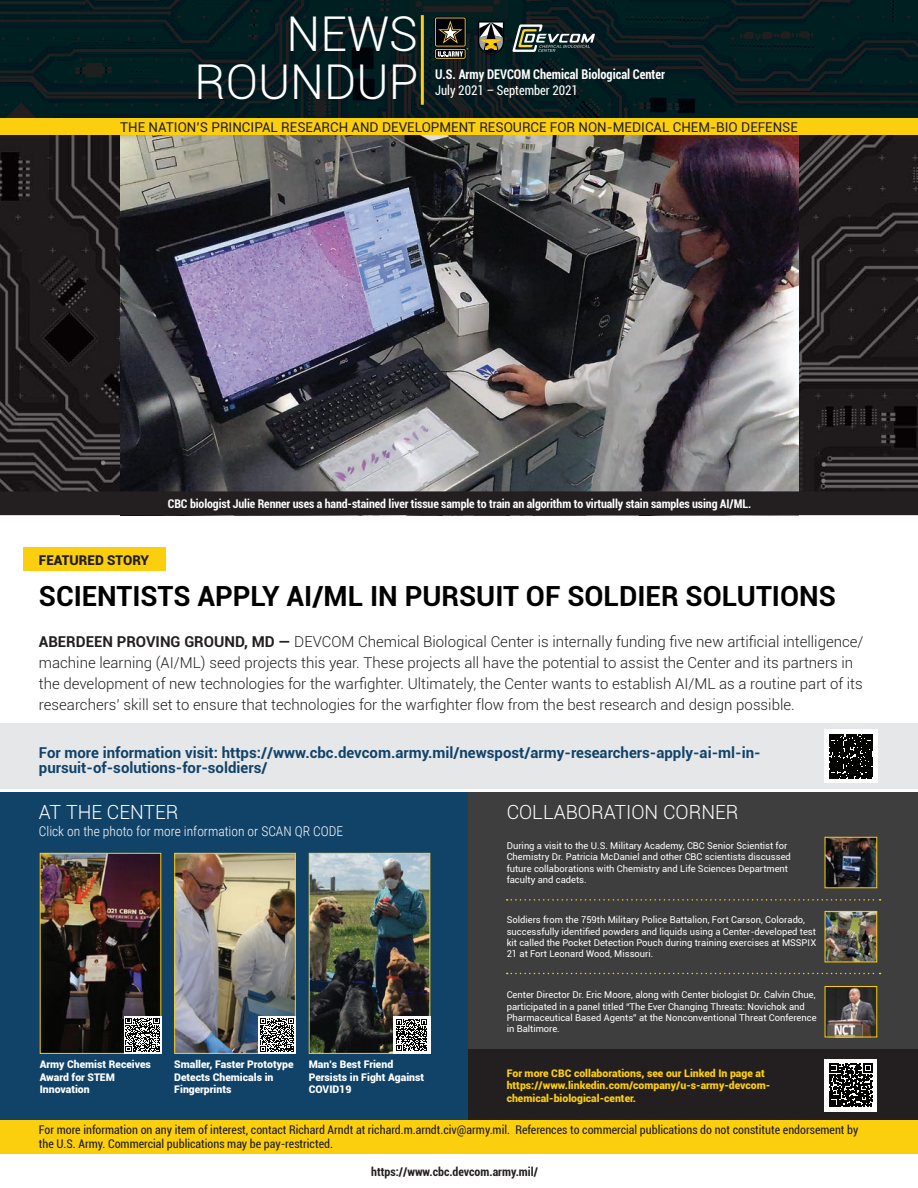
<style>
.page{position:relative;width:918px;height:1188px;background:#fff}
.page>*{position:absolute;margin:0;border:0;box-sizing:border-box;transform-origin:0 0}
.t1{font:300 48px/48px "Roboto";color:#fff;text-align:right}
.t2{font:700 27.75px "Roboto";color:#000}
.t3{font:300 19.5px "Roboto";color:#fff}
.t4{font:300 15px/21px "Roboto";color:#231f20}
.t5{font:700 15px/15px "Roboto";color:#114369}
.t6{font:13.5px "Roboto";color:#231f20}
.t7{font:300 13.5px "Roboto Condensed";color:#fff}
.t8{font:900 13.5px "Roboto";color:#231f20}
.t9{font:700 condensed 13.35px "Roboto";color:#fff;scale:.93 1}
.t10{font:condensed 13.35px "Roboto";color:#fff;scale:.93 1}
.t11{font:condensed 12px/14.4px "Roboto";color:#231f20}
.t12{font:700 condensed 12px "Roboto";letter-spacing:-.01em;color:#fff}
.t13{font:700 condensed 12px "Roboto";color:#231f20}
.t14{font:900 10.5px/12.6px "Roboto";color:#fff}
.t15{font:900 10.5px/12.6px "Roboto";color:#fccf0e}
.t16{font:9.3px/11.2px "Roboto";color:#fff}
.s1{font-weight:700}
</style>
<div class="page">
<div style="left:0;top:724px;width:918px;height:65px;background:#e6e7e9"></div>
<div style="left:23px;top:547px;width:143px;height:24px;background:#fccf0e"></div>
<div style="left:0;top:792px;width:468px;height:367px;background:#114369"></div>
<div style="left:469px;top:792px;width:449px;height:367px;background:#3e3e3e"></div>
<div style="left:469px;top:1049px;width:449px;height:139px;background:#231f20"></div>
<img style="left:42px;top:855px;width:117px;height:197px">
<div style="left:40px;top:853px;width:121px;height:201px;border:1px solid #fccf0e"></div>
<div style="left:124px;top:1016px;width:37px;height:38px;background:#fff"></div>
<svg style="left:125px;top:1018px;width:35px;height:34px"></svg>
<img style="left:176px;top:855px;width:118px;height:197px">
<div style="left:174px;top:853px;width:122px;height:201px;border:1px solid #fccf0e"></div>
<div style="left:258px;top:1016px;width:38px;height:38px;background:#fff"></div>
<svg style="left:260px;top:1018px;width:34px;height:34px"></svg>
<div style="left:824px;top:730px;width:54px;height:53px;background:#fff"></div>
<svg style="left:829px;top:735px;width:44px;height:43px;background:#1b1c1a"></svg>
<div style="left:0;top:1120px;width:918px;height:35px;background:#fccf0e"></div>
<div style="left:0;top:1155px;width:918px;height:33px;background:#fff"></div>
<img style="left:311px;top:855px;width:117px;height:197px">
<div style="left:309px;top:853px;width:121px;height:201px;border:1px solid #fccf0e"></div>
<div style="left:393px;top:1016px;width:37px;height:38px;background:#fff"></div>
<svg style="left:396px;top:1019px;width:31px;height:32px"></svg>
<svg style="left:0;top:136px;width:918px;height:355px;background:#242021"></svg>
<img style="left:121px;top:136px;width:678px;height:355px">
<svg style="left:0;top:0;width:918px;height:119px;background:#071e1f"></svg>
<div style="left:0;top:119px;width:918px;height:16px;background:#fccf0e"></div>
<svg style="left:434px;top:48px;width:32px;height:12px"></svg>
<svg style="left:434px;top:17px;width:32px;height:30px"></svg>
<svg style="left:435px;top:18px;width:33px;height:41px"></svg>
<svg style="left:478px;top:21px;width:26px;height:34px"></svg>
<svg style="left:512px;top:24px;width:83px;height:28px;background:#4c5a55"></svg>
<hr style="left:421px;top:15px;width:3px;height:90px;background:#fccf0e">
<div style="left:0;top:491px;width:918px;height:24px;background:#231f20"></div>
<svg style="left:507px;top:899px;width:374px;height:2px"></svg>
<svg style="left:507px;top:973px;width:374px;height:1px"></svg>
<img style="left:827px;top:839px;width:48px;height:47px">
<div style="left:825px;top:837px;width:52px;height:51px;border:1px solid #fccf0e"></div>
<img style="left:827px;top:913px;width:48px;height:47px">
<div style="left:825px;top:911px;width:52px;height:51px;border:1px solid #fccf0e"></div>
<img style="left:827px;top:988px;width:48px;height:47px">
<div style="left:825px;top:986px;width:52px;height:51px;border:1px solid #fccf0e"></div>
<div style="left:825px;top:1059px;width:52px;height:53px;background:#fff"></div>
<svg style="left:829px;top:1063px;width:43px;height:44px"></svg>
<p class="t1" style="left:194px;top:8px;width:225px">NEWS<br>ROUNDUP</p>
<p class="t9" style="left:435px;top:65px;width:249px">U.S. Army DEVCOM Chemical Biological Center</p>
<p class="t10" style="left:435px;top:81px;width:155px">July 2021 – September 2021</p>
<p class="t6" style="left:120px;top:118px;width:679px">THE NATION’S PRINCIPAL RESEARCH AND DEVELOPMENT RESOURCE FOR NON-MEDICAL CHEM-BIO DEFENSE</p>
<p class="t12" style="left:168px;top:495px;width:585px">CBC biologist Julie Renner uses a hand-stained liver tissue sample to train an algorithm to virtually stain samples using AI/ML.</p>
<p class="t8" style="left:39px;top:550px;width:112px">FEATURED STORY</p>
<p class="t2" style="left:39px;top:576px;width:799px">SCIENTISTS APPLY AI/ML IN PURSUIT OF SOLDIER SOLUTIONS</p>
<p class="t4" style="left:39px;top:630px;width:826px"><span class="s1">ABERDEEN PROVING GROUND, MD —</span> DEVCOM Chemical Biological Center is internally funding five new artificial intelligence/ machine learning (AI/ML) seed projects this year. These projects all have the potential to assist the Center and its partners in the development of new technologies for the warfighter. Ultimately, the Center wants to establish AI/ML as a routine part of its researchers’ skill set to ensure that technologies for the warfighter flow from the best research and design possible.</p>
<p class="t5" style="left:39px;top:744px;width:723px">For more information visit: https://www.cbc.devcom.army.mil/newspost/army-researchers-apply-ai-ml-in&shy;pursuit-of-solutions-for-soldiers/</p>
<p class="t3" style="left:39px;top:799px;width:141px">AT THE CENTER</p>
<p class="t7" style="left:39px;top:821px;width:306px">Click on the photo for more information or SCAN QR CODE</p>
<p class="t3" style="left:507px;top:799px;width:233px">COLLABORATION CORNER</p>
<p class="t16" style="left:507px;top:840px;width:286px">During a visit to the U.S. Military Academy, CBC Senior Scientist for Chemistry Dr. Patricia McDaniel and other CBC scientists discussed future collaborations with Chemistry and Life Sciences Department faculty and cadets.</p>
<p class="t16" style="left:507px;top:914px;width:311px">Soldiers from the 759th Military Police Battalion, Fort Carson, Colorado, successfully identified powders and liquids using a Center-developed test kit called the Pocket Detection Pouch during training exercises at MSSPIX 21 at Fort Leonard Wood, Missouri.</p>
<p class="t16" style="left:507px;top:989px;width:311px">Center Director Dr. Eric Moore, along with Center biologist Dr. Calvin Chue, participated in a panel titled “The Ever Changing Threats: Novichok and Pharmaceutical Based Agents” at the Nonconventional Threat Conference in Baltimore.</p>
<p class="t15" style="left:507px;top:1066px;width:265px">For more CBC collaborations, see our Linked In page at https://www.linkedin.com/company/u-s-army-devcom&shy;chemical-biological-center.</p>
<p class="t14" style="left:174px;top:1057px;width:121px">Smaller, Faster Prototype<br>Detects Chemicals in<br>Fingerprints</p>
<p class="t11" style="left:39px;top:1122px;width:821px">For more information on any item of interest, contact Richard Arndt at richard.m.arndt.civ@army.mil. References to commercial publications do not constitute endorsement by the U.S. Army. Commercial publications may be pay-restricted.</p>
<p class="t13" style="left:371px;top:1164px;width:168px">https://www.cbc.devcom.army.mil/</p>
<p class="t14" style="left:40px;top:1057px;width:113px">Army Chemist Receives<br>Award for STEM<br>Innovation</p>
<p class="t14" style="left:309px;top:1057px;width:117px">Man’s Best Friend<br>Persists in Fight Against<br>COVID19</p>
</div>
